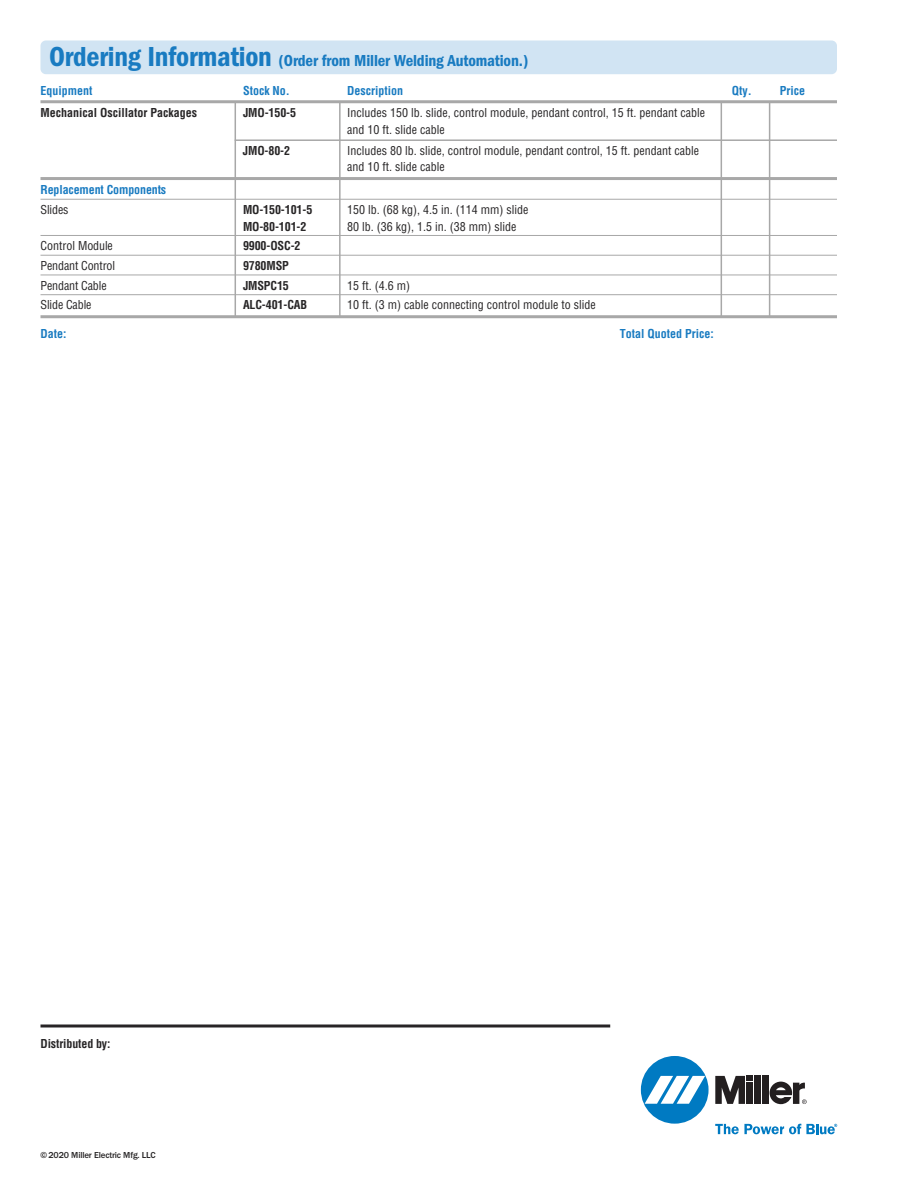
<style>
.page{position:relative;width:918px;height:1188px;background:#fff}
.page>*{position:absolute;margin:0;border:0;box-sizing:border-box;transform-origin:0 0}
.t1{font:16.5px "ITC Franklin Gothic Std Dm Cd";letter-spacing:-.01em;color:#197bc1}
.t2{font:condensed 12px/16.5px "Helvetica";color:#272526}
.t3{font:700 condensed 12px "Helvetica";letter-spacing:-.01em;color:#272526}
.t4{font:700 condensed 12px "Helvetica";color:#197bc1}
.t5{font:500 9px "ITC Franklin Gothic Std";letter-spacing:-.02em;color:#272526}
.s1{font-size:28.5px}
</style>
<div class="page">
<div style="left:641px;top:1056px;width:68px;height:68px;background:#007ac2;border-radius:50%"></div>
<svg style="left:645px;top:1076px;width:60px;height:28px"></svg>
<div style="left:754px;top:1076px;width:7px;height:28px;background:#231f20"></div>
<div style="left:763px;top:1076px;width:6px;height:28px;background:#231f20"></div>
<svg style="left:715px;top:1076px;width:38px;height:28px"></svg>
<svg style="left:770px;top:1082px;width:37px;height:22px"></svg>
<svg style="left:715px;top:1124px;width:122px;height:10px"></svg>
<svg style="left:40px;top:1024px;width:570px;height:4px;fill:#929192"></svg>
<hr style="left:40px;top:100px;width:797px;height:3px;background:#a8a8a8">
<hr style="left:235px;top:139px;width:602px;height:2px;background:#a8a8a8">
<hr style="left:40px;top:177px;width:797px;height:3px;background:#a8a8a8">
<hr style="left:40px;top:199px;width:797px;height:1px;background:#a8a8a8">
<hr style="left:40px;top:235px;width:797px;height:1px;background:#a8a8a8">
<hr style="left:40px;top:255px;width:797px;height:1px;background:#a8a8a8">
<hr style="left:40px;top:275px;width:797px;height:1px;background:#a8a8a8">
<hr style="left:40px;top:294px;width:797px;height:1px;background:#a8a8a8">
<hr style="left:40px;top:315px;width:797px;height:3px;background:#a8a8a8">
<div style="left:40px;top:40px;width:797px;height:34px;background:#d1e4f3;border-radius:5px"></div>
<hr style="left:235px;top:102px;width:1px;height:215px;background:#a8a8a8">
<hr style="left:339px;top:102px;width:2px;height:215px;background:#a8a8a8">
<hr style="left:721px;top:102px;width:1px;height:214px;background:#a8a8a8">
<hr style="left:769px;top:102px;width:1px;height:215px;background:#a8a8a8">
<h1 class="t1" style="left:49px;top:55px;width:481px"><span class="s1">Ordering Information</span> (Order from Miller Welding Automation.)</h1>
<p class="t4" style="left:40px;top:86px;width:54px">Equipment</p>
<p class="t4" style="left:243px;top:86px;width:48px">Stock No.</p>
<p class="t4" style="left:347px;top:86px;width:57px">Description</p>
<p class="t4" style="left:732px;top:86px;width:21px">Qty.</p>
<p class="t4" style="left:780px;top:86px;width:27px">Price</p>
<p class="t3" style="left:40px;top:108px;width:158px">Mechanical Oscillator Packages</p>
<p class="t3" style="left:243px;top:108px;width:55px">JMO-150-5</p>
<p class="t2" style="left:347px;top:106px;width:359px">Includes 150 lb. slide, control module, pendant control, 15 ft. pendant cable and 10 ft. slide cable</p>
<p class="t3" style="left:243px;top:146px;width:49px">JMO-80-2</p>
<p class="t2" style="left:347px;top:143px;width:353px">Includes 80 lb. slide, control module, pendant control, 15 ft. pendant cable and 10 ft. slide cable</p>
<p class="t4" style="left:40px;top:185px;width:127px">Replacement Components</p>
<p class="t2" style="left:41px;top:202px;width:30px">Slides</p>
<p class="t3" style="left:243px;top:205px;width:71px">MO-150-101-5</p>
<p class="t2" style="left:347px;top:202px;width:183px">150 lb. (68 kg), 4.5 in. (114 mm) slide</p>
<p class="t3" style="left:243px;top:222px;width:65px">MO-80-101-2</p>
<p class="t2" style="left:347px;top:219px;width:171px">80 lb. (36 kg), 1.5 in. (38 mm) slide</p>
<p class="t2" style="left:40px;top:239px;width:74px">Control Module</p>
<p class="t3" style="left:243px;top:241px;width:59px">9900-OSC-2</p>
<p class="t2" style="left:40px;top:258px;width:76px">Pendant Control</p>
<p class="t3" style="left:243px;top:261px;width:47px">9780MSP</p>
<p class="t2" style="left:40px;top:278px;width:68px">Pendant Cable</p>
<p class="t3" style="left:243px;top:281px;width:47px">JMSPC15</p>
<p class="t2" style="left:347px;top:278px;width:64px">15 ft. (4.6 m)</p>
<p class="t2" style="left:40px;top:298px;width:53px">Slide Cable</p>
<p class="t3" style="left:243px;top:300px;width:66px">ALC-401-CAB</p>
<p class="t2" style="left:347px;top:298px;width:250px">10 ft. (3 m) cable connecting control module to slide</p>
<p class="t4" style="left:40px;top:329px;width:28px">Date:</p>
<p class="t4" style="left:620px;top:329px;width:96px">Total Quoted Price:</p>
<p class="t3" style="left:41px;top:1039px;width:71px">Distributed by:</p>
<p class="t5" style="left:40px;top:1150px;width:117px">© 2020 Miller Electric Mfg. LLC</p>
</div>
